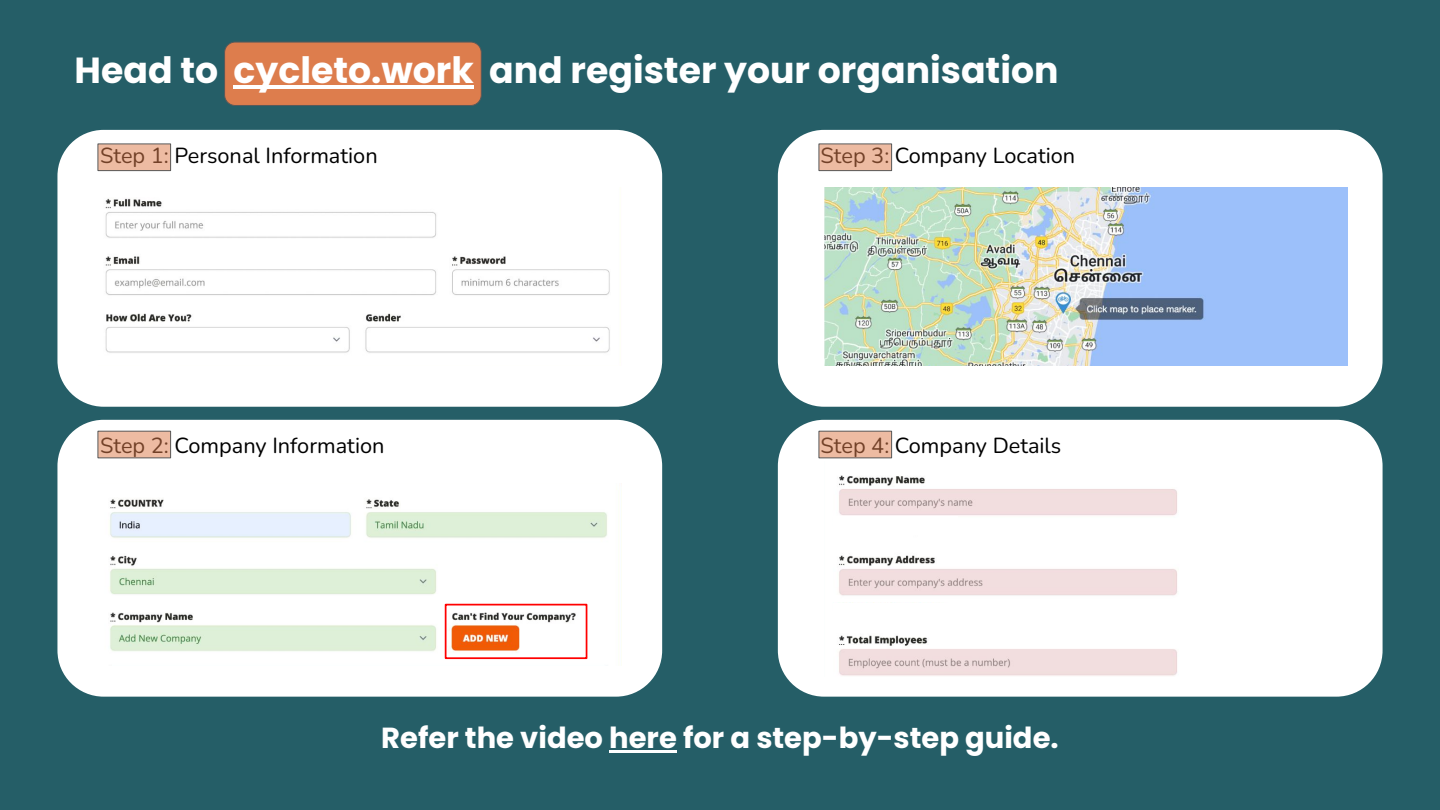
<style>
.page{position:relative;width:1440px;height:810px;background:#255e67}
.page>*{position:absolute;margin:0;border:0;box-sizing:border-box;transform-origin:0 0}
.t1{font:700 36.22px "Poppins";color:#fff}
.t2{font:700 29.03px "Poppins";color:#fff}
.t3{font:21.75px "Nunito";color:#000}
</style>
<div class="page">
<div style="left:224px;top:42px;width:258px;height:64px;background:#dd7d4d"></div>
<div style="left:57px;top:130px;width:605px;height:277px;background:#fff"></div>
<img style="left:98px;top:187px;width:524px;height:179px">
<div style="left:57px;top:420px;width:605px;height:277px;background:#fff"></div>
<img style="left:98px;top:483px;width:524px;height:182px">
<div style="left:445px;top:604px;width:142px;height:55px;border:2px solid #f00"></div>
<div style="left:778px;top:130px;width:605px;height:277px;background:#fff"></div>
<img style="left:824px;top:187px;width:524px;height:179px">
<div style="left:778px;top:420px;width:605px;height:277px;background:#fff"></div>
<img style="left:824px;top:461px;width:391px;height:216px">
<div style="left:833px;top:603px;width:125px;height:18px;background:#fff"></div>
<div style="left:833px;top:517px;width:125px;height:18px;background:#fff"></div>
<hr style="left:234px;top:85px;width:240px;height:4px;background:#fff">
<div style="left:98px;top:144px;width:73px;height:27px;background:#edbba2"></div>
<div style="left:98px;top:144px;width:73px;height:27px;border:1px solid #595959"></div>
<div style="left:98px;top:431px;width:73px;height:27px;background:#edbba2"></div>
<div style="left:98px;top:431px;width:73px;height:27px;border:1px solid #595959"></div>
<div style="left:819px;top:144px;width:73px;height:27px;background:#edbba2"></div>
<div style="left:819px;top:144px;width:73px;height:27px;border:1px solid #595959"></div>
<div style="left:819px;top:431px;width:73px;height:27px;background:#edbba2"></div>
<div style="left:819px;top:431px;width:73px;height:27px;border:1px solid #595959"></div>
<hr style="left:609px;top:750px;width:68px;height:2px;background:#fff">
<h1 class="t1" style="left:75px;top:49px;width:985px">Head to cycleto.work and register your organisation</h1>
<p class="t3" style="left:100px;top:141px;width:279px">Step 1: Personal Information</p>
<p class="t3" style="left:100px;top:431px;width:286px">Step 2: Company Information</p>
<p class="t3" style="left:821px;top:141px;width:256px">Step 3: Company Location</p>
<p class="t3" style="left:821px;top:431px;width:242px">Step 4: Company Details</p>
<h2 class="t2" style="left:381px;top:721px;width:679px">Refer the video here for a step-by-step guide.</h2>
</div>
